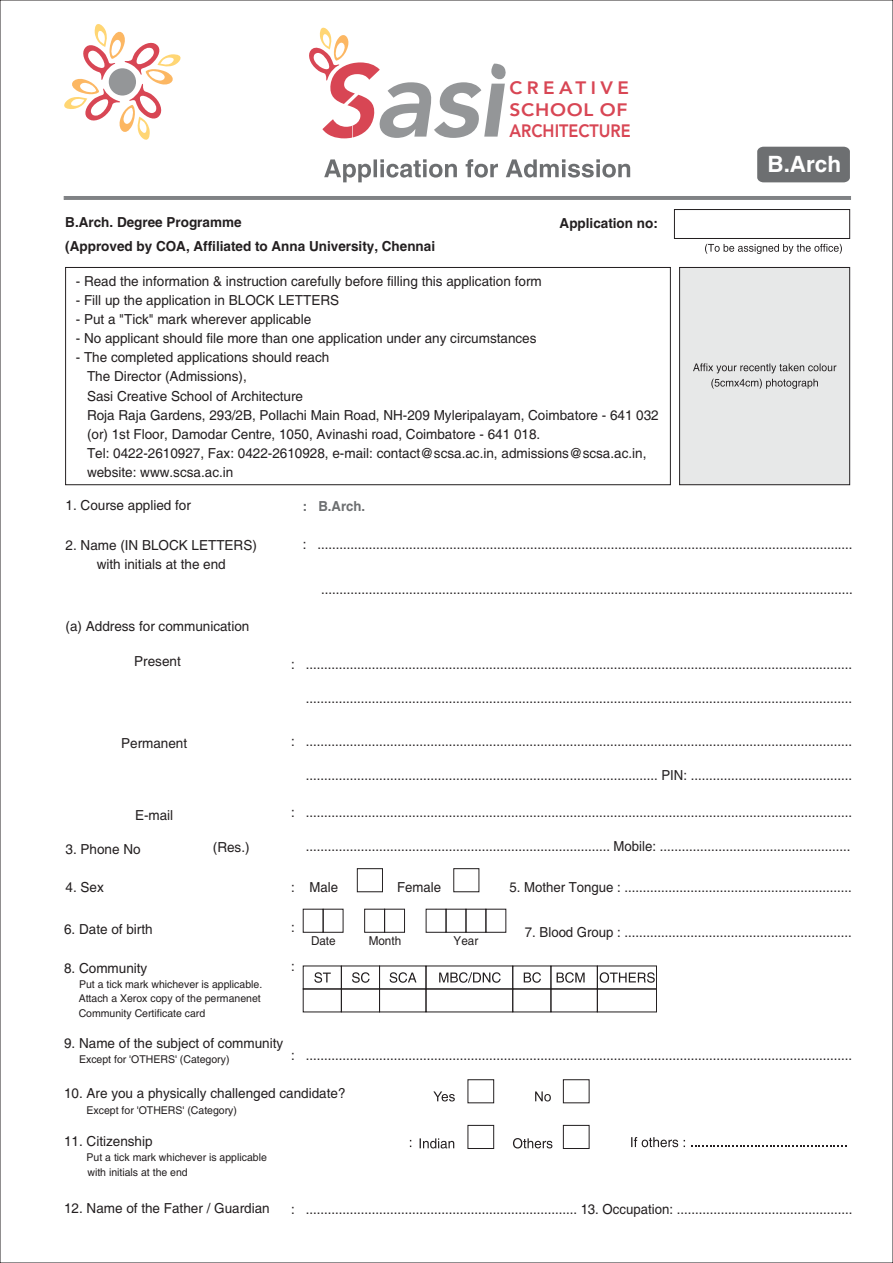
<style>
.page{position:relative;width:893px;height:1263px;background:#fff}
.page>*{position:absolute;margin:0;border:0;box-sizing:border-box;transform-origin:0 0}
.t1{font:700 22.5px "Helvetica";color:#fff}
.t2{font:800 17.85px/21.1px "Avenir LT Std";letter-spacing:.035em;color:#d84654;scale:1.05 1}
.t3{font:13.8px "Helvetica";color:#231f20;scale:.96 1}
.t4{font:13.8px/19.2px "Helvetica";color:#231f20;text-align:center}
.t5{font:700 13.8px/24px "Helvetica";color:#231f20}
.t6{font:700 13.8px "Helvetica";color:#6d6f71;scale:.96 1}
.t7{font:12.3px "Helvetica";color:#231f20;scale:.96 1}
.t8{font:10.8px/14.2px "Helvetica";color:#231f20}
.s1{color:#fff}
</style>
<div class="page">
<svg style="left:64px;top:24px;width:117px;height:116px"></svg>
<div style="left:109px;top:68px;width:27px;height:28px;background:#949698;border-radius:50%"></div>
<svg style="left:324px;top:159px;width:133px;height:23px"></svg>
<svg style="left:466px;top:159px;width:32px;height:19px"></svg>
<svg style="left:506px;top:159px;width:124px;height:19px"></svg>
<div style="left:65px;top:267px;width:606px;height:218px;border:1px solid #231f20"></div>
<svg style="left:674px;top:209px;width:176px;height:45px"></svg>
<svg style="left:679px;top:267px;width:171px;height:218px;background:#d8d9d9"></svg>
<svg style="left:631px;top:1137px;width:47px;height:10px"></svg>
<svg style="left:691px;top:1145px;width:155px;height:2px"></svg>
<hr style="left:64px;top:196px;width:787px;height:4px;background:#808285">
<svg style="left:420px;top:1138px;width:34px;height:10px"></svg>
<svg style="left:513px;top:1138px;width:39px;height:10px"></svg>
<div style="left:468px;top:1125px;width:26px;height:24px;border:1px solid #231f20"></div>
<div style="left:563px;top:1125px;width:26px;height:24px;border:1px solid #231f20"></div>
<div style="left:757px;top:147px;width:93px;height:35px;background:#6d6f71"></div>
<div style="left:357px;top:868px;width:26px;height:24px;border:1px solid #231f20"></div>
<div style="left:453px;top:868px;width:26px;height:24px;border:1px solid #231f20"></div>
<svg style="left:433px;top:1091px;width:22px;height:10px"></svg>
<svg style="left:535px;top:1091px;width:16px;height:10px"></svg>
<div style="left:468px;top:1079px;width:26px;height:24px;border:1px solid #231f20"></div>
<div style="left:563px;top:1079px;width:26px;height:24px;border:1px solid #231f20"></div>
<svg style="left:314px;top:972px;width:17px;height:11px"></svg>
<svg style="left:524px;top:972px;width:17px;height:11px"></svg>
<svg style="left:557px;top:972px;width:28px;height:11px"></svg>
<svg style="left:390px;top:972px;width:26px;height:11px"></svg>
<svg style="left:439px;top:972px;width:62px;height:11px"></svg>
<svg style="left:352px;top:972px;width:18px;height:11px"></svg>
<div style="left:379px;top:965px;width:47px;height:24px;border:1px solid #231f20"></div>
<div style="left:512px;top:965px;width:39px;height:24px;border:1px solid #231f20"></div>
<div style="left:303px;top:988px;width:39px;height:24px;border:1px solid #231f20"></div>
<div style="left:341px;top:988px;width:39px;height:24px;border:1px solid #231f20"></div>
<div style="left:379px;top:988px;width:47px;height:24px;border:1px solid #231f20"></div>
<div style="left:426px;top:988px;width:87px;height:24px;border:1px solid #231f20"></div>
<div style="left:512px;top:988px;width:39px;height:24px;border:1px solid #231f20"></div>
<div style="left:597px;top:988px;width:60px;height:24px;border:1px solid #231f20"></div>
<div style="left:551px;top:988px;width:47px;height:24px;border:1px solid #231f20"></div>
<svg style="left:600px;top:972px;width:55px;height:11px"></svg>
<svg style="left:309px;top:27px;width:197px;height:111px"></svg>
<div style="left:446px;top:909px;width:20px;height:24px;border:1px solid #231f20"></div>
<div style="left:466px;top:909px;width:20px;height:24px;border:1px solid #231f20"></div>
<div style="left:485px;top:909px;width:21px;height:24px;border:1px solid #231f20"></div>
<div style="left:303px;top:909px;width:21px;height:24px;border:1px solid #231f20"></div>
<div style="left:323px;top:909px;width:20px;height:24px;border:1px solid #231f20"></div>
<div style="left:364px;top:909px;width:21px;height:24px;border:1px solid #231f20"></div>
<div style="left:384px;top:909px;width:21px;height:24px;border:1px solid #231f20"></div>
<p class="t2" style="left:509px;top:79px;width:117px">CREATIVE<br>SCHOOL OF<br>ARCHITECTURE</p>
<p class="t5" style="left:65px;top:211px;width:371px">B.Arch. Degree Programme<br>(Approved by COA, Affiliated to Anna University, Chennai</p>
<p class="t5" style="left:560px;top:212px;width:100px">Application no:</p>
<p class="t4" style="left:76px;top:273px;width:467px">- Read the information &amp; instruction carefully before filling this application form</p>
<p class="t4" style="left:76px;top:292px;width:265px">- Fill up the application in BLOCK LETTERS</p>
<p class="t4" style="left:76px;top:311px;width:237px">- Put a "Tick" mark wherever applicable</p>
<p class="t4" style="left:76px;top:330px;width:462px">- No applicant should file more than one application under any circumstances</p>
<p class="t4" style="left:87px;top:349px;width:573px;text-align:left;text-indent:-11px">- The completed applications should reach<br>The Director (Admissions),<br>Sasi Creative School of Architecture<br>Roja Raja Gardens, 293/2B, Pollachi Main Road, NH-209 Myleripalayam, Coimbatore - 641 032 (or) 1st Floor, Damodar Centre, 1050, Avinashi road, Coimbatore - 641 018.<br>Tel: 0422-2610927, Fax: 0422-2610928, e-mail: contact@scsa.ac.in, admissions@scsa.ac.in, website: www.scsa.ac.in</p>
<h1 class="t1" style="left:767px;top:156px;width:75px">B.Arch</h1>
<p class="t4" style="left:66px;top:497px;width:127px">1. Course applied for</p>
<p class="t6" style="left:303px;top:501px;width:66px">: B.Arch.</p>
<p class="t4" style="left:66px;top:537px;width:193px">2. Name (IN BLOCK LETTERS) with initials at the end</p>
<p class="t3" style="left:303px;top:539px;width:574px">: ..................................................................................................................................................</p>
<p class="t3" style="left:303px;top:584px;width:574px"><span class="s1">:</span> .................................................................................................................................................</p>
<p class="t4" style="left:66px;top:617px;width:185px">(a) Address for communication</p>
<p class="t4" style="left:134px;top:652px;width:48px">Present</p>
<p class="t3" style="left:291px;top:659px;width:586px">: .....................................................................................................................................................</p>
<p class="t3" style="left:291px;top:693px;width:586px"><span class="s1">:</span> .....................................................................................................................................................</p>
<p class="t4" style="left:121px;top:735px;width:68px">Permanent</p>
<p class="t3" style="left:291px;top:735px;width:586px">: .....................................................................................................................................................</p>
<p class="t3" style="left:291px;top:770px;width:586px"><span class="s1">:</span> ................................................................................................ PIN: ............................................</p>
<p class="t4" style="left:135px;top:806px;width:40px">E-mail</p>
<p class="t3" style="left:291px;top:807px;width:586px">: .....................................................................................................................................................</p>
<p class="t3" style="left:291px;top:841px;width:584px"><span class="s1">:</span> ................................................................................... Mobile: ....................................................</p>
<p class="t4" style="left:66px;top:840px;width:77px">3. Phone No</p>
<p class="t4" style="left:213px;top:839px;width:38px">(Res.)</p>
<p class="t4" style="left:66px;top:879px;width:40px">4. Sex</p>
<p class="t3" style="left:291px;top:882px;width:50px">: Male</p>
<p class="t3" style="left:397px;top:882px;width:47px">Female</p>
<p class="t3" style="left:510px;top:882px;width:358px">5. Mother Tongue : ..............................................................</p>
<p class="t4" style="left:64px;top:921px;width:90px">6. Date of birth</p>
<p class="t3" style="left:291px;top:922px;width:5px">:</p>
<p class="t7" style="left:311px;top:936px;width:27px">Date</p>
<p class="t7" style="left:369px;top:936px;width:35px">Month</p>
<p class="t7" style="left:454px;top:936px;width:27px">Year</p>
<p class="t3" style="left:525px;top:927px;width:342px">7. Blood Group : ..............................................................</p>
<p class="t4" style="left:64px;top:960px;width:85px">8. Community</p>
<p class="t8" style="left:79px;top:978px;width:185px">Put a tick mark whichever is applicable.<br>Attach a Xerox copy of the permanenet<br>Community Certificate card</p>
<p class="t3" style="left:291px;top:961px;width:5px">:</p>
<p class="t4" style="left:64px;top:1035px;width:221px">9. Name of the subject of community</p>
<p class="t8" style="left:79px;top:1053px;width:152px">Except for 'OTHERS' (Category)</p>
<p class="t3" style="left:291px;top:1050px;width:586px">: .....................................................................................................................................................</p>
<p class="t4" style="left:64px;top:1085px;width:283px">10. Are you a physically challenged candidate?</p>
<p class="t8" style="left:87px;top:1103px;width:152px">Except for 'OTHERS' (Category)</p>
<p class="t4" style="left:64px;top:1133px;width:90px">11. Citizenship</p>
<p class="t8" style="left:87px;top:1151px;width:182px">Put a tick mark whichever is applicable with initials at the end</p>
<p class="t4" style="left:64px;top:1200px;width:207px">12. Name of the Father / Guardian</p>
<p class="t3" style="left:291px;top:1204px;width:586px">: .......................................................................... 13. Occupation: ................................................</p>
</div>
